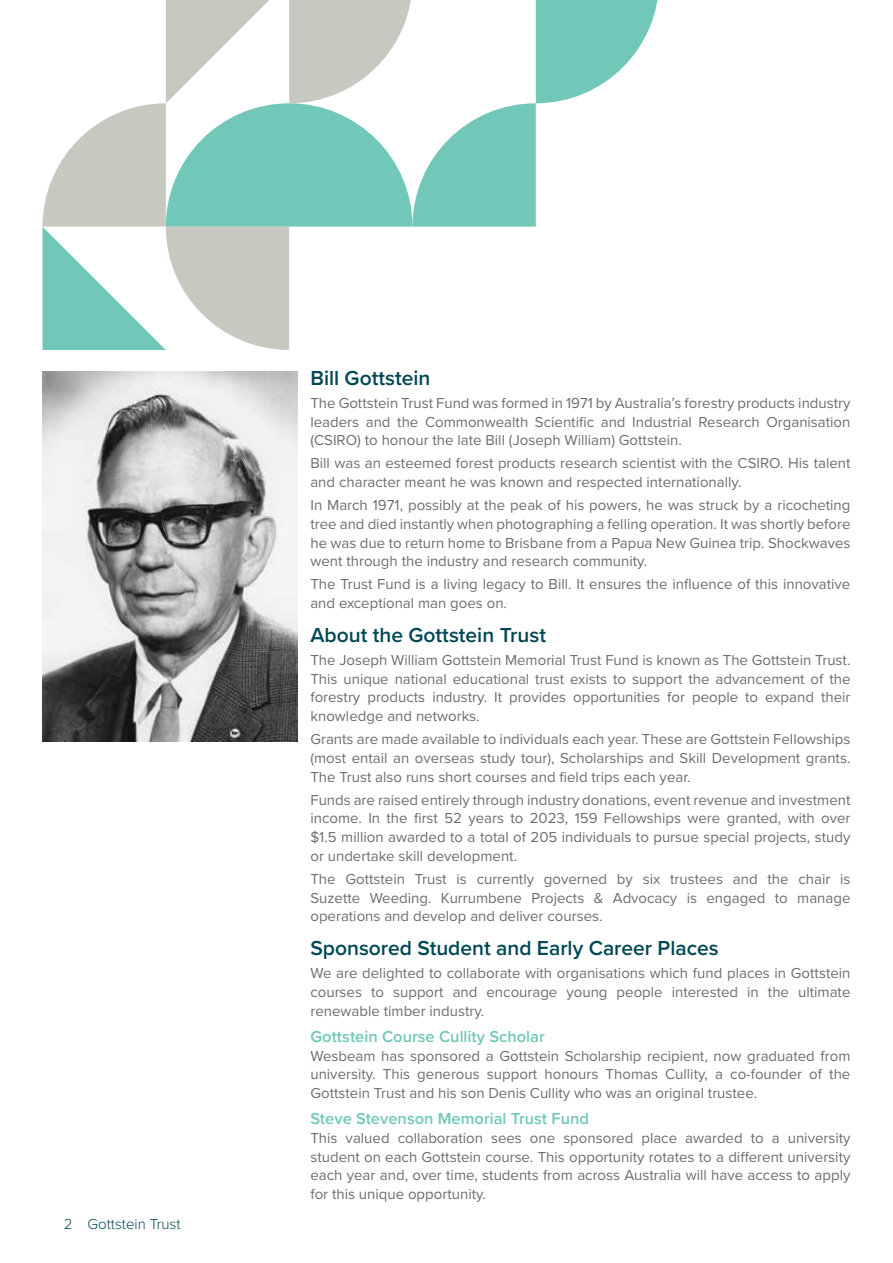
<style>
.page{position:relative;width:893px;height:1263px;background:#fff}
.page>*{position:absolute;margin:0;border:0;box-sizing:border-box;transform-origin:0 0}
.t1{font:600 21px "Proxima Nova";color:#004854}
.t2{font:600 16.5px "Proxima Nova";color:#71c8b8}
.t3{font:15px/18.8px "Proxima Nova";color:#6e6e71;text-align:justify}
.t4{font:300 15px "Proxima Nova";color:#004854}
</style>
<div class="page">
<svg style="left:43px;top:0;width:615px;height:350px"></svg>
<img style="left:43px;top:371px;width:255px;height:370px">
<p class="t4" style="left:64px;top:1213px;width:118px">2 Gottstein Trust</p>
<h1 class="t1" style="left:310px;top:362px;width:121px">Bill Gottstein</h1>
<p class="t3" style="left:310px;top:393px;width:542px">The Gottstein Trust Fund was formed in 1971 by Australia’s forestry products industry leaders and the Commonwealth Scientific and Industrial Research Organisation (CSIRO) to honour the late Bill (Joseph William) Gottstein.</p>
<p class="t3" style="left:310px;top:453px;width:542px">Bill was an esteemed forest products research scientist with the CSIRO. His talent and character meant he was known and respected internationally.</p>
<p class="t3" style="left:310px;top:495px;width:542px">In March 1971, possibly at the peak of his powers, he was struck by a ricocheting tree and died instantly when photographing a felling operation. It was shortly before he was due to return home to Brisbane from a Papua New Guinea trip. Shockwaves went through the industry and research community.</p>
<p class="t3" style="left:310px;top:574px;width:541px">The Trust Fund is a living legacy to Bill. It ensures the influence of this innovative and exceptional man goes on.</p>
<h1 class="t1" style="left:310px;top:619px;width:237px">About the Gottstein Trust</h1>
<p class="t3" style="left:310px;top:650px;width:542px">The Joseph William Gottstein Memorial Trust Fund is known as The Gottstein Trust.<br>This unique national educational trust exists to support the advancement of the forestry products industry. It provides opportunities for people to expand their knowledge and networks.</p>
<p class="t3" style="left:310px;top:729px;width:542px">Grants are made available to individuals each year. These are Gottstein Fellowships (most entail an overseas study tour), Scholarships and Skill Development grants.<br>The Trust also runs short courses and field trips each year.</p>
<p class="t3" style="left:310px;top:789px;width:542px">Funds are raised entirely through industry donations, event revenue and investment income. In the first 52 years to 2023, 159 Fellowships were granted, with over $1.5 million awarded to a total of 205 individuals to pursue special projects, study or undertake skill development.</p>
<p class="t3" style="left:310px;top:869px;width:542px">The Gottstein Trust is currently governed by six trustees and the chair is Suzette Weeding. Kurrumbene Projects &amp; Advocacy is engaged to manage operations and develop and deliver courses.</p>
<h1 class="t1" style="left:310px;top:932px;width:410px">Sponsored Student and Early Career Places</h1>
<p class="t3" style="left:310px;top:963px;width:542px">We are delighted to collaborate with organisations which fund places in Gottstein courses to support and encourage young people interested in the ultimate renewable timber industry.</p>
<p class="t2" style="left:310px;top:1024px;width:236px">Gottstein Course Cullity Scholar</p>
<p class="t3" style="left:310px;top:1045px;width:542px">Wesbeam has sponsored a Gottstein Scholarship recipient, now graduated from university. This generous support honours Thomas Cullity, a co-founder of the Gottstein Trust and his son Denis Cullity who was an original trustee.</p>
<p class="t2" style="left:310px;top:1106px;width:280px">Steve Stevenson Memorial Trust Fund</p>
<p class="t3" style="left:310px;top:1128px;width:542px">This valued collaboration sees one sponsored place awarded to a university student on each Gottstein course. This opportunity rotates to a different university each year and, over time, students from across Australia will have access to apply for this unique opportunity.</p>
</div>
